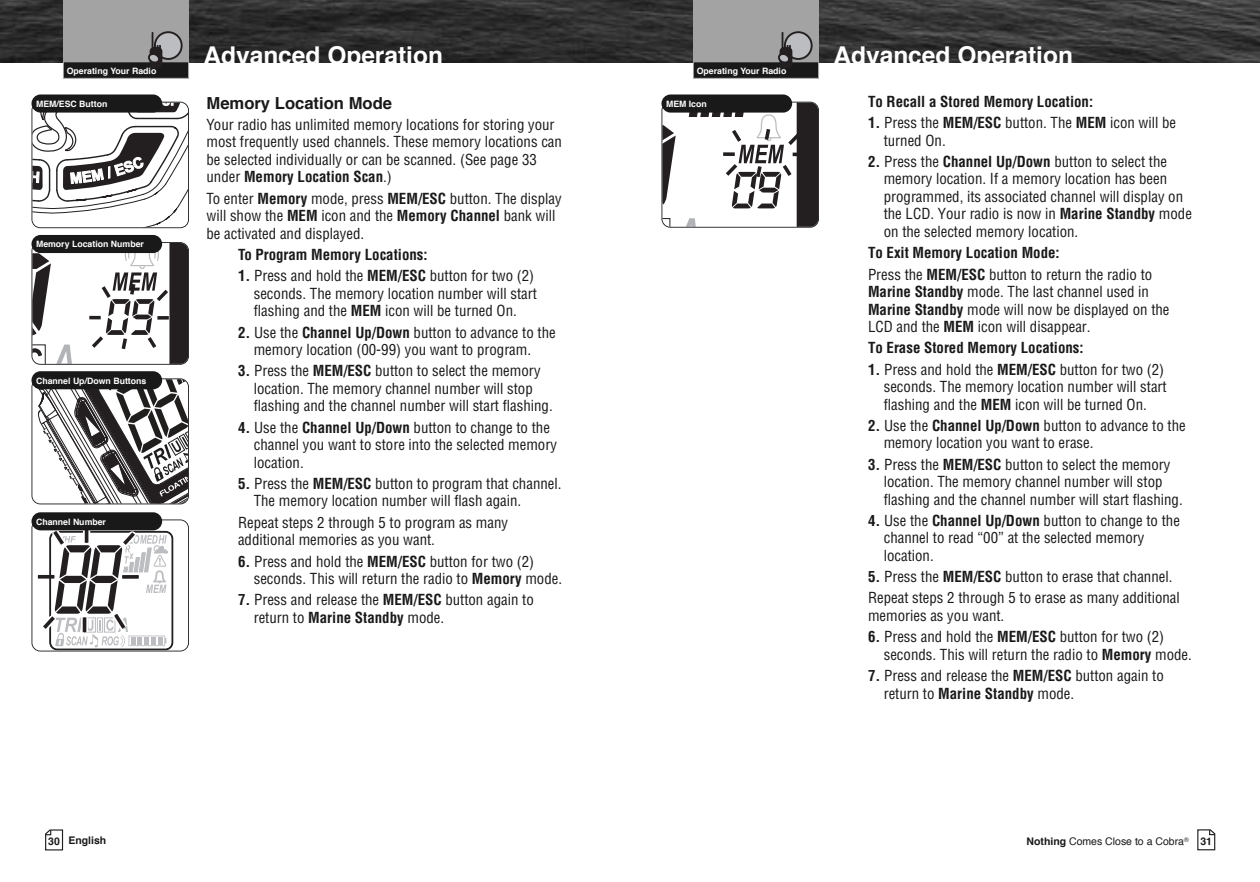
<style>
.page{position:relative;width:1260px;height:882px;background:#fff}
.page>*{position:absolute;margin:0;border:0;box-sizing:border-box;transform-origin:0 0}
.t1{font:700 24.5px "Helvetica";color:#fff}
.t2{font:700 16.62px "Helvetica";color:#191919}
.t3{font:condensed 14.88px/17.5px "Helvetica LT Std";color:#191919}
.t4{font:700 condensed 14.88px/21.3px "Helvetica LT Std";color:#191919}
.t5{font:10.5px "Helvetica";color:#191919}
.t6{font:700 10.5px "Helvetica";color:#191919}
.t7{font:700 8.75px "Helvetica";color:#fff}
.t8{font:6.3px "Helvetica";color:#191919}
.s1{font-weight:700}
.s2{font-weight:400}
</style>
<div class="page">
<img style="left:0;top:0;width:630px;height:63px">
<svg style="left:630px;top:0;width:630px;height:63px;background:#373737"></svg>
<div style="left:693px;top:0;width:126px;height:63px;background:#a3a3a3"></div>
<div style="left:694px;top:62px;width:124px;height:16px;background:#191919"></div>
<div style="left:693px;top:61px;width:126px;height:18px;border:1px solid #a3a3a3"></div>
<div style="left:785px;top:32px;width:27px;height:27px;background:#bcbdc0;border-radius:50%"></div>
<div style="left:784px;top:31px;width:29px;height:29px;border:2px solid #231f20;border-radius:50%"></div>
<div style="left:780px;top:47px;width:12px;height:21px;background:#231f20;border-radius:4px"></div>
<svg style="left:777px;top:32px;width:14px;height:31px"></svg>
<svg style="left:1197px;top:829px;width:18px;height:21px"></svg>
<hr style="left:819px;top:103px;width:1px;height:124px;background:#231f20">
<svg style="left:662px;top:103px;width:156px;height:124px"></svg>
<div style="left:662px;top:102px;width:157px;height:126px;border:2px solid #191919;border-radius:9px"></div>
<div style="left:662px;top:94px;width:130px;height:19px;background:#191919;border-radius:9px"></div>
<div style="left:63px;top:0;width:126px;height:63px;background:#a3a3a3"></div>
<div style="left:64px;top:62px;width:124px;height:16px;background:#191919"></div>
<div style="left:63px;top:61px;width:126px;height:18px;border:1px solid #a3a3a3"></div>
<div style="left:155px;top:32px;width:27px;height:27px;background:#bcbdc0;border-radius:50%"></div>
<div style="left:154px;top:31px;width:29px;height:29px;border:2px solid #231f20;border-radius:50%"></div>
<div style="left:150px;top:47px;width:12px;height:21px;background:#231f20;border-radius:4px"></div>
<svg style="left:147px;top:32px;width:14px;height:31px"></svg>
<svg style="left:45px;top:829px;width:19px;height:21px"></svg>
<svg style="left:32px;top:103px;width:156px;height:124px"></svg>
<div style="left:32px;top:102px;width:157px;height:126px;border:2px solid #191919;border-radius:9px"></div>
<div style="left:32px;top:94px;width:130px;height:19px;background:#191919;border-radius:9px"></div>
<svg style="left:32px;top:243px;width:156px;height:121px"></svg>
<div style="left:32px;top:242px;width:157px;height:123px;border:2px solid #191919;border-radius:9px"></div>
<div style="left:32px;top:235px;width:130px;height:18px;background:#191919;border-radius:9px"></div>
<svg style="left:32px;top:381px;width:156px;height:123px"></svg>
<div style="left:32px;top:378px;width:157px;height:126px;border:2px solid #191919;border-radius:9px"></div>
<div style="left:32px;top:371px;width:130px;height:18px;background:#191919;border-radius:9px"></div>
<svg style="left:34px;top:528px;width:140px;height:123px"></svg>
<div style="left:32px;top:519px;width:157px;height:133px;border:2px solid #191919;border-radius:9px"></div>
<div style="left:32px;top:512px;width:130px;height:18px;background:#191919;border-radius:9px"></div>
<p class="t7" style="left:67px;top:67px;width:91px">Operating Your Radio</p>
<p class="t7" style="left:67px;top:67px;width:119px">VHF Marine Radio Protocols</p>
<p class="t7" style="left:36px;top:100px;width:73px">MEM/ESC Button</p>
<p class="t7" style="left:36px;top:241px;width:109px">Memory Location Number</p>
<p class="t7" style="left:36px;top:377px;width:112px">Channel Up/Down Buttons</p>
<p class="t7" style="left:36px;top:518px;width:72px">Channel Number</p>
<h1 class="t1" style="left:203px;top:46px;width:241px">Advanced Operation</h1>
<p class="t2" style="left:206px;top:96px;width:187px">Memory Location Mode</p>
<p class="t3" style="left:206px;top:117px;width:357px">Your radio has unlimited memory locations for storing your most frequently used channels. These memory locations can be selected individually or can be scanned. (See page 33 under <span class="s1">Memory Location Scan</span>.)</p>
<p class="t3" style="left:206px;top:191px;width:357px">To enter <span class="s1">Memory</span> mode, press <span class="s1">MEM/ESC</span> button. The display will show the <span class="s1">MEM</span> icon and the <span class="s1">Memory Channel</span> bank will be activated and displayed.</p>
<p class="t4" style="left:238px;top:245px;width:191px">To Program Memory Locations:</p>
<p class="t3" style="left:254px;top:268px;width:285px;text-indent:-16px"><span class="s1">1.</span> Press and hold the <span class="s1">MEM/ESC</span> button for two (2) seconds. The memory location number will start flashing and the <span class="s1">MEM</span> icon will be turned On.</p>
<p class="t3" style="left:238px;top:325px;width:319px;text-align:center"><span class="s1">2.</span> Use the <span class="s1">Channel Up/Down</span> button to advance to the memory location (00-99) you want to program.</p>
<p class="t3" style="left:254px;top:363px;width:301px;text-indent:-16px"><span class="s1">3.</span> Press the <span class="s1">MEM/ESC</span> button to select the memory location. The memory channel number will stop flashing and the channel number will start flashing.</p>
<p class="t3" style="left:254px;top:420px;width:305px;text-indent:-16px"><span class="s1">4.</span> Use the <span class="s1">Channel Up/Down</span> button to change to the channel you want to store into the selected memory location.</p>
<p class="t3" style="left:254px;top:476px;width:309px;text-indent:-16px"><span class="s1">5.</span> Press the <span class="s1">MEM/ESC</span> button to program that channel.<br>The memory location number will flash again.</p>
<p class="t3" style="left:238px;top:515px;width:272px">Repeat steps 2 through 5 to program as many additional memories as you want.</p>
<p class="t3" style="left:254px;top:554px;width:310px;text-indent:-16px"><span class="s1">6.</span> Press and hold the <span class="s1">MEM/ESC</span> button for two (2) seconds. This will return the radio to <span class="s1">Memory</span> mode.</p>
<p class="t3" style="left:254px;top:592px;width:282px;text-indent:-16px"><span class="s1">7.</span> Press and release the <span class="s1">MEM/ESC</span> button again to return to <span class="s1">Marine Standby</span> mode.</p>
<p class="t6" style="left:48px;top:836px;width:60px">30 English</p>
<p class="t7" style="left:697px;top:67px;width:91px">Operating Your Radio</p>
<p class="t7" style="left:697px;top:67px;width:119px">VHF Marine Radio Protocols</p>
<p class="t7" style="left:666px;top:100px;width:42px">MEM Icon</p>
<h1 class="t1" style="left:833px;top:46px;width:241px">Advanced Operation</h1>
<p class="t4" style="left:868px;top:92px;width:227px">To Recall a Stored Memory Location:</p>
<p class="t3" style="left:884px;top:115px;width:294px;text-indent:-16px"><span class="s1">1.</span> Press the <span class="s1">MEM/ESC</span> button. The <span class="s1">MEM</span> icon will be turned On.</p>
<p class="t3" style="left:884px;top:154px;width:310px;text-indent:-16px"><span class="s1">2.</span> Press the <span class="s1">Channel Up/Down</span> button to select the memory location. If a memory location has been programmed, its associated channel will display on the LCD. Your radio is now in <span class="s1">Marine Standby</span> mode on the selected memory location.</p>
<p class="t4" style="left:868px;top:243px;width:286px">To Exit Memory Location Mode:<br><span class="s2">Press the</span> MEM/ESC <span class="s2">button to return the radio to</span></p>
<p class="t3" style="left:868px;top:284px;width:303px"><span class="s1">Marine Standby</span> mode. The last channel used in<br><span class="s1">Marine Standby</span> mode will now be displayed on the<br>LCD and the <span class="s1">MEM</span> icon will disappear.</p>
<p class="t4" style="left:868px;top:338px;width:217px">To Erase Stored Memory Locations:</p>
<p class="t3" style="left:884px;top:362px;width:284px;text-indent:-16px"><span class="s1">1.</span> Press and hold the <span class="s1">MEM/ESC</span> button for two (2) seconds. The memory location number will start flashing and the <span class="s1">MEM</span> icon will be turned On.</p>
<p class="t3" style="left:884px;top:418px;width:303px;text-indent:-16px"><span class="s1">2.</span> Use the <span class="s1">Channel Up/Down</span> button to advance to the memory location you want to erase.</p>
<p class="t3" style="left:884px;top:457px;width:301px;text-indent:-16px"><span class="s1">3.</span> Press the <span class="s1">MEM/ESC</span> button to select the memory location. The memory channel number will stop flashing and the channel number will start flashing.</p>
<p class="t3" style="left:884px;top:513px;width:298px;text-indent:-16px"><span class="s1">4.</span> Use the <span class="s1">Channel Up/Down</span> button to change to the channel to read “00” at the selected memory location.</p>
<p class="t3" style="left:868px;top:567px;width:313px;line-height:21.3px"><span class="s1">5.</span> Press the <span class="s1">MEM/ESC</span> button to erase that channel.<br>Repeat steps 2 through 5 to erase as many additional</p>
<p class="t3" style="left:868px;top:608px;width:138px">memories as you want.</p>
<p class="t3" style="left:884px;top:629px;width:310px;text-indent:-16px"><span class="s1">6.</span> Press and hold the <span class="s1">MEM/ESC</span> button for two (2) seconds. This will return the radio to <span class="s1">Memory</span> mode.</p>
<p class="t3" style="left:884px;top:668px;width:282px;text-indent:-16px"><span class="s1">7.</span> Press and release the <span class="s1">MEM/ESC</span> button again to return to <span class="s1">Marine Standby</span> mode.</p>
<p class="t5" style="left:1027px;top:837px;width:159px"><span class="s1">Nothing</span> Comes Close to a Cobra</p>
<p class="t6" style="left:1200px;top:837px;width:13px">31</p>
<p class="t8" style="left:1184px;top:837px;width:6px">®</p>
</div>
